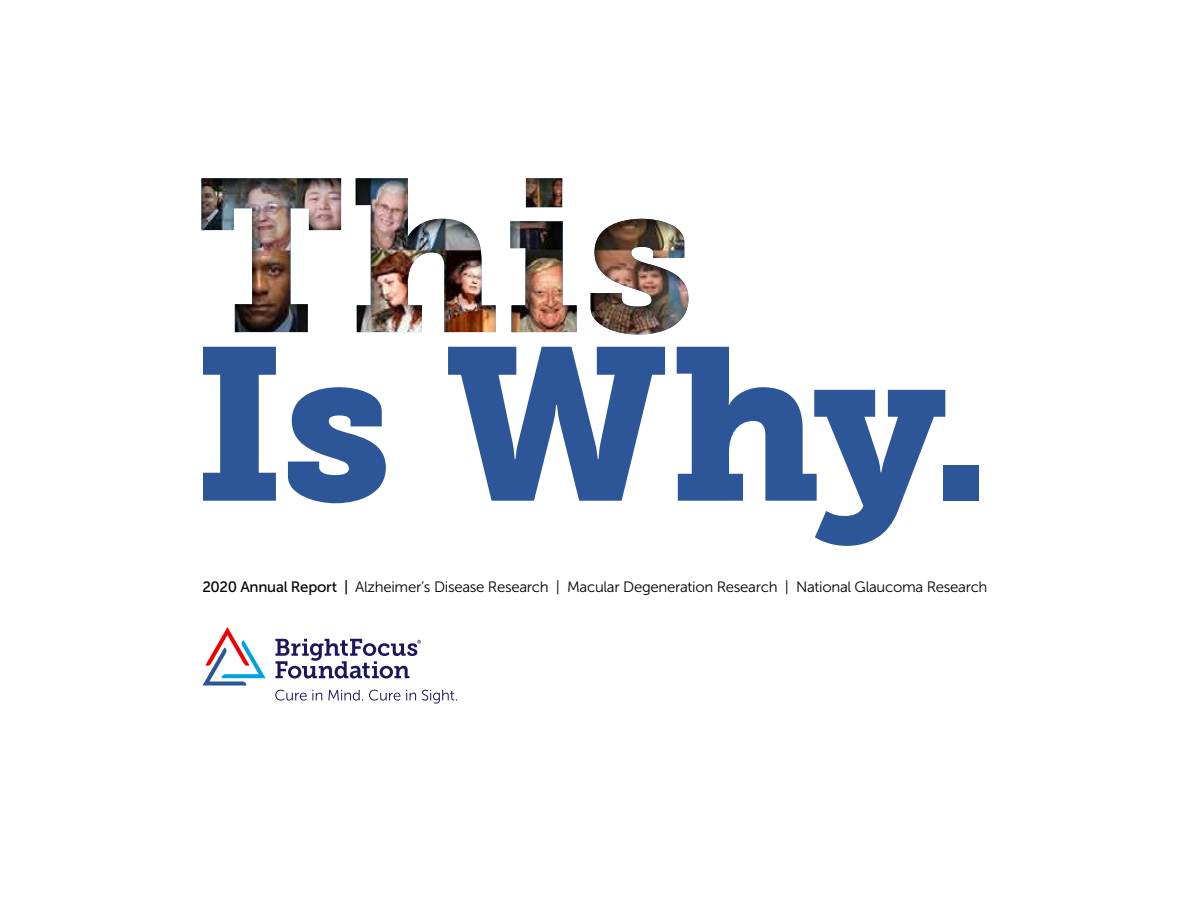
<style>
.page{position:relative;width:1188px;height:918px;background:#fff}
.page>*{position:absolute;margin:0;border:0;box-sizing:border-box;transform-origin:0 0}
.t1{font:215.25px "Museo Slab 900";color:#2c5697}
.t2{font:15px "Museo Sans 300";letter-spacing:-.02em;color:#000}
.t3{font:15px "Museo Sans 500";letter-spacing:-.015em;color:#000}
</style>
<div class="page">
<div style="left:189px;top:169px;width:513px;height:167px;background:#000;opacity:.65"></div>
<svg style="left:275px;top:690px;width:47px;height:11px"></svg>
<svg style="left:328px;top:690px;width:35px;height:11px"></svg>
<svg style="left:369px;top:690px;width:31px;height:11px"></svg>
<svg style="left:406px;top:690px;width:10px;height:10px"></svg>
<svg style="left:422px;top:690px;width:35px;height:14px"></svg>
<svg style="left:202px;top:627px;width:64px;height:59px"></svg>
<svg style="left:275px;top:639px;width:146px;height:40px"></svg>
<p class="t1" style="left:192px;top:300px;width:800px">Is Why.</p>
<h1 class="t3" style="left:202px;top:578px;width:147px">2020 Annual Report |</h1>
<p class="t2" style="left:355px;top:579px;width:206px">Alzheimer’s Disease Research |</p>
<p class="t2" style="left:567px;top:579px;width:223px">Macular Degeneration Research |</p>
<p class="t2" style="left:796px;top:579px;width:193px">National Glaucoma Research</p>
</div>
